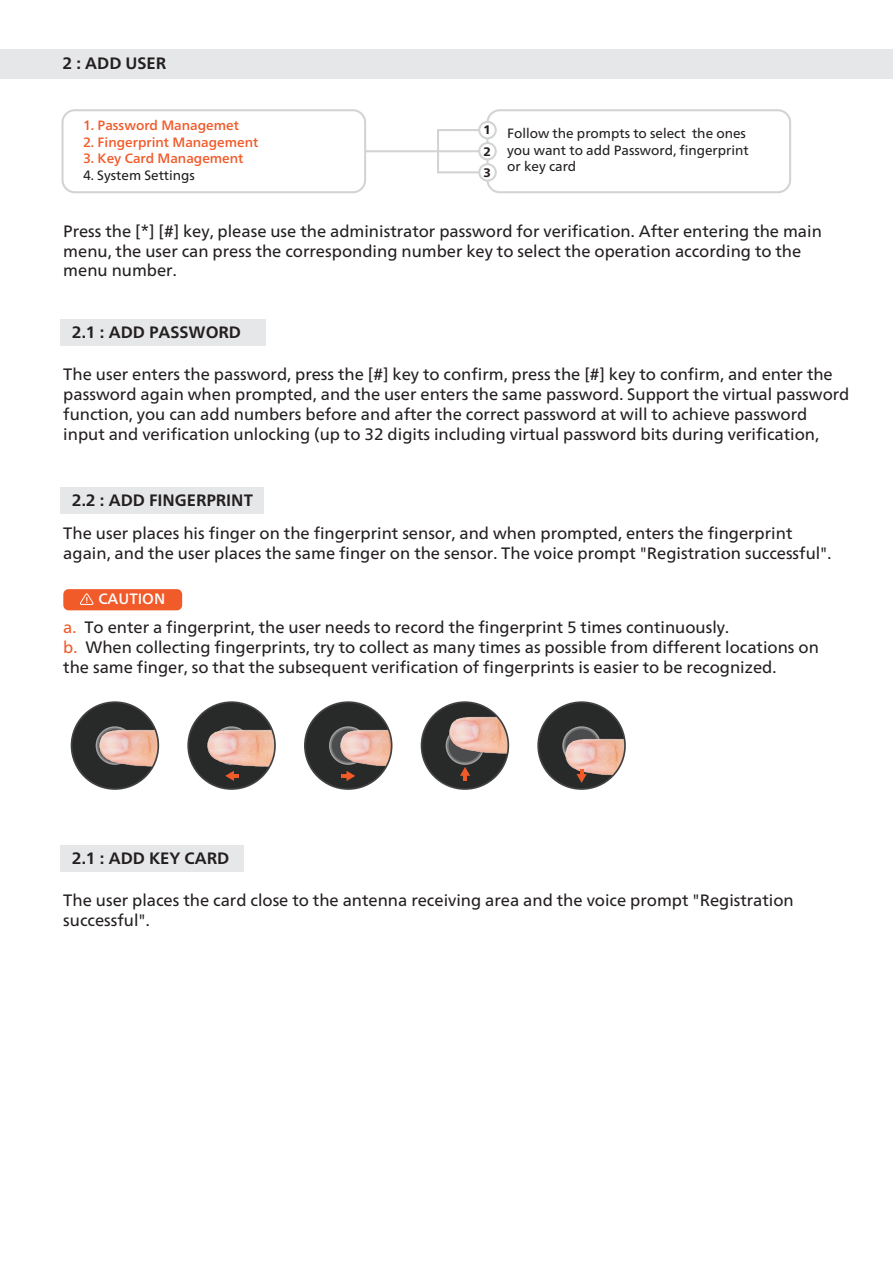
<style>
.page{position:relative;width:893px;height:1263px;background:#fff}
.page>*{position:absolute;margin:0;border:0;box-sizing:border-box;transform-origin:0 0}
.t1{font:16.5px/19.8px "Frutiger Neue LT";color:#231f20}
.t2{font:700 16.5px "Frutiger Neue LT";color:#231f20}
.t3{font:500 15px "Frutiger Neue LT";color:#fff}
.t4{font:13.5px/16.5px "Frutiger Neue LT";color:#231f20}
.t5{font:500 13.5px "Frutiger Neue LT";color:#f15a29}
.t6{font:800 12.3px/21.1px "Frutiger Neue LT";color:#231f20;text-align:justify}
.s1{color:#f15a29}
</style>
<div class="page">
<div style="left:0;top:49px;width:893px;height:30px;background:#e6e7e8"></div>
<div style="left:72px;top:702px;width:86px;height:87px;background:#282a2a;border-radius:50%"></div>
<img style="left:97px;top:723px;width:61px;height:45px">
<div style="left:71px;top:701px;width:88px;height:89px;border:2px solid #414042;border-radius:50%"></div>
<div style="left:188px;top:702px;width:87px;height:87px;background:#282a2a;border-radius:50%"></div>
<img style="left:207px;top:723px;width:68px;height:45px">
<div style="left:187px;top:701px;width:89px;height:89px;border:2px solid #414042;border-radius:50%"></div>
<div style="left:305px;top:702px;width:87px;height:87px;background:#282a2a;border-radius:50%"></div>
<svg style="left:329px;top:726px;width:38px;height:39px"></svg>
<svg style="left:330px;top:728px;width:36px;height:35px"></svg>
<div style="left:332px;top:729px;width:33px;height:33px;background:#4b4c4d;border-radius:50%"></div>
<img style="left:338px;top:723px;width:54px;height:45px">
<div style="left:304px;top:701px;width:88px;height:89px;border:2px solid #414042;border-radius:50%"></div>
<div style="left:422px;top:702px;width:86px;height:87px;background:#282a2a;border-radius:50%"></div>
<svg style="left:446px;top:726px;width:38px;height:39px"></svg>
<div style="left:447px;top:728px;width:36px;height:35px;background:#767576;border-radius:50%"></div>
<div style="left:449px;top:729px;width:32px;height:33px;background:#4b4c4d;border-radius:50%"></div>
<img style="left:447px;top:710px;width:61px;height:45px">
<div style="left:421px;top:701px;width:88px;height:89px;border:2px solid #414042;border-radius:50%"></div>
<div style="left:538px;top:702px;width:87px;height:87px;background:#282a2a;border-radius:50%"></div>
<svg style="left:562px;top:726px;width:39px;height:39px"></svg>
<div style="left:564px;top:728px;width:35px;height:35px;background:#767576;border-radius:50%"></div>
<div style="left:565px;top:729px;width:33px;height:33px;background:#4b4c4d;border-radius:50%"></div>
<img style="left:564px;top:733px;width:61px;height:45px">
<div style="left:537px;top:701px;width:89px;height:89px;border:2px solid #414042;border-radius:50%"></div>
<svg style="left:576px;top:769px;width:11px;height:14px"></svg>
<svg style="left:460px;top:767px;width:10px;height:14px"></svg>
<svg style="left:225px;top:771px;width:14px;height:10px"></svg>
<svg style="left:341px;top:771px;width:14px;height:10px"></svg>
<div style="left:63px;top:589px;width:119px;height:21px;background:#f15a29;border-radius:5px"></div>
<svg style="left:80px;top:593px;width:14px;height:12px"></svg>
<div style="left:61px;top:488px;width:203px;height:26px;background:#e6e7e8"></div>
<div style="left:61px;top:109px;width:305px;height:84px;border:2px solid #d1d3d4;border-radius:12px"></div>
<div style="left:486px;top:109px;width:305px;height:84px;border:2px solid #d1d3d4;border-radius:12px"></div>
<div style="left:479px;top:122px;width:17px;height:16px;background:#fff;border-radius:50%"></div>
<div style="left:478px;top:121px;width:19px;height:18px;border:2px solid #d1d3d4;border-radius:50%"></div>
<div style="left:479px;top:143px;width:17px;height:16px;background:#fff;border-radius:50%"></div>
<div style="left:478px;top:142px;width:19px;height:18px;border:2px solid #d1d3d4;border-radius:50%"></div>
<div style="left:479px;top:164px;width:17px;height:17px;background:#fff;border-radius:50%"></div>
<div style="left:478px;top:163px;width:19px;height:19px;border:2px solid #d1d3d4;border-radius:50%"></div>
<hr style="left:365px;top:150px;width:114px;height:2px;background:#d1d3d4">
<div style="left:437px;top:129px;width:43px;height:44px;border:2px solid #d1d3d4"></div>
<div style="left:61px;top:319px;width:205px;height:27px;background:#e6e7e8"></div>
<div style="left:61px;top:845px;width:183px;height:26px;background:#e6e7e8"></div>
<p class="t2" style="left:63px;top:54px;width:105px">2 : ADD USER</p>
<p class="t5" style="left:83px;top:117px;width:157px">1. Password Managemet</p>
<p class="t5" style="left:83px;top:134px;width:177px">2. Fingerprint Management</p>
<p class="t5" style="left:83px;top:150px;width:162px">3. Key Card Management</p>
<p class="t4" style="left:83px;top:167px;width:113px">4. System Settings</p>
<p class="t6" style="left:484px;top:119px;width:9px">1<br>2<br>3</p>
<p class="t4" style="left:507px;top:125px;width:243px">Follow the prompts to select the ones you want to add Password, fingerprint or key card</p>
<p class="t1" style="left:63px;top:221px;width:760px">Press the [*] [#] key, please use the administrator password for verification. After entering the main menu, the user can press the corresponding number key to select the operation according to the menu number.</p>
<p class="t2" style="left:72px;top:322px;width:171px">2.1 : ADD PASSWORD</p>
<p class="t1" style="left:63px;top:364px;width:788px">The user enters the password, press the [#] key to confirm, press the [#] key to confirm, and enter the password again when prompted, and the user enters the same password. Support the virtual password function, you can add numbers before and after the correct password at will to achieve password input and verification unlocking (up to 32 digits including virtual password bits during verification,</p>
<p class="t2" style="left:72px;top:491px;width:183px">2.2 : ADD FINGERPRINT</p>
<p class="t1" style="left:63px;top:523px;width:770px">The user places his finger on the fingerprint sensor, and when prompted, enters the fingerprint again, and the user places the same finger on the sensor. The voice prompt "Registration successful".</p>
<p class="t3" style="left:98px;top:590px;width:68px">CAUTION</p>
<p class="t1" style="left:63px;top:617px;width:757px"><span class="s1">a.</span> To enter a fingerprint, the user needs to record the fingerprint 5 times continuously.<br><span class="s1">b.</span> When collecting fingerprints, try to collect as many times as possible from different locations on the same finger, so that the subsequent verification of fingerprints is easier to be recognized.</p>
<p class="t2" style="left:72px;top:848px;width:159px">2.1 : ADD KEY CARD</p>
<p class="t1" style="left:63px;top:890px;width:732px">The user places the card close to the antenna receiving area and the voice prompt "Registration successful".</p>
</div>
